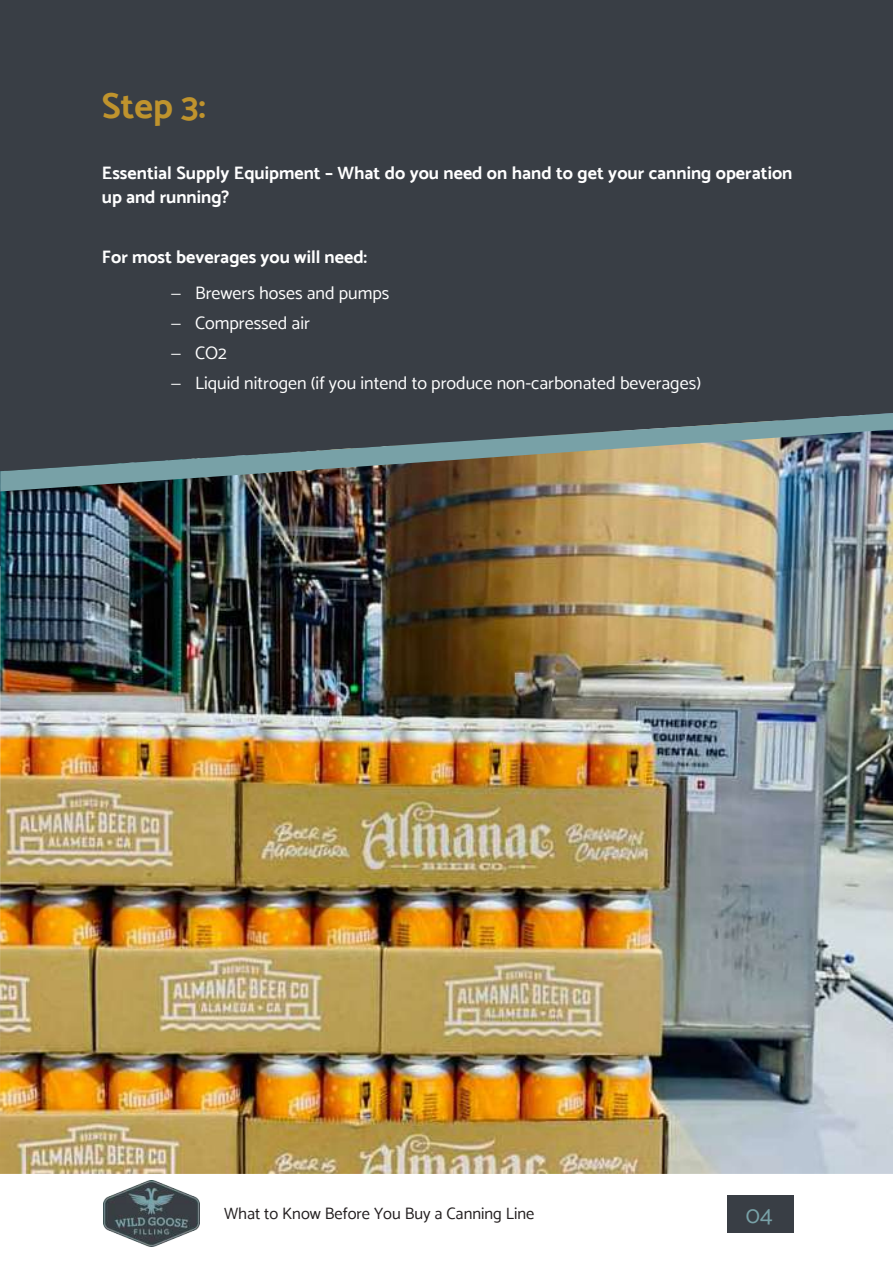
<style>
.page{position:relative;width:893px;height:1263px;background:#fff}
.page>*{position:absolute;margin:0;border:0;box-sizing:border-box;transform-origin:0 0}
.t1{font:700 36px "Catamaran";color:#bf932d}
.t2{font:24px "Catamaran";color:#78a1a7}
.t3{font:700 18px/23.9px "Catamaran";color:#fff}
.t4{font:18px/30px "Catamaran";color:#fff}
.t5{font:16.5px "Catamaran";color:#231f20}
.s1{font-weight:400}
</style>
<div class="page">
<div style="left:0;top:0;width:893px;height:413px;background:#393e45"></div>
<img style="left:0;top:494px;width:893px;height:680px">
<img style="left:0;top:413px;width:893px;height:81px">
<div style="left:728px;top:1195px;width:66px;height:37px;background:#393e45"></div>
<img style="left:104px;top:1181px;width:96px;height:66px">
<h1 class="t1" style="left:102px;top:85px;width:105px">Step 3:</h1>
<p class="t3" style="left:102px;top:161px;width:692px">Essential Supply Equipment – What do you need on hand to get your canning operation up and running?</p>
<p class="t3" style="left:171px;top:239px;width:220px;line-height:36.3px;text-indent:-69px">For most beverages you will need:<br>− <span class="s1">Brewers hoses and pumps</span></p>
<p class="t4" style="left:171px;top:308px;width:532px">− Compressed air<br>− CO2<br>− Liquid nitrogen (if you intend to produce non-carbonated beverages)</p>
<p class="t5" style="left:224px;top:1204px;width:312px">What to Know Before You Buy a Canning Line</p>
<h2 class="t2" style="left:746px;top:1200px;width:28px">04</h2>
</div>
